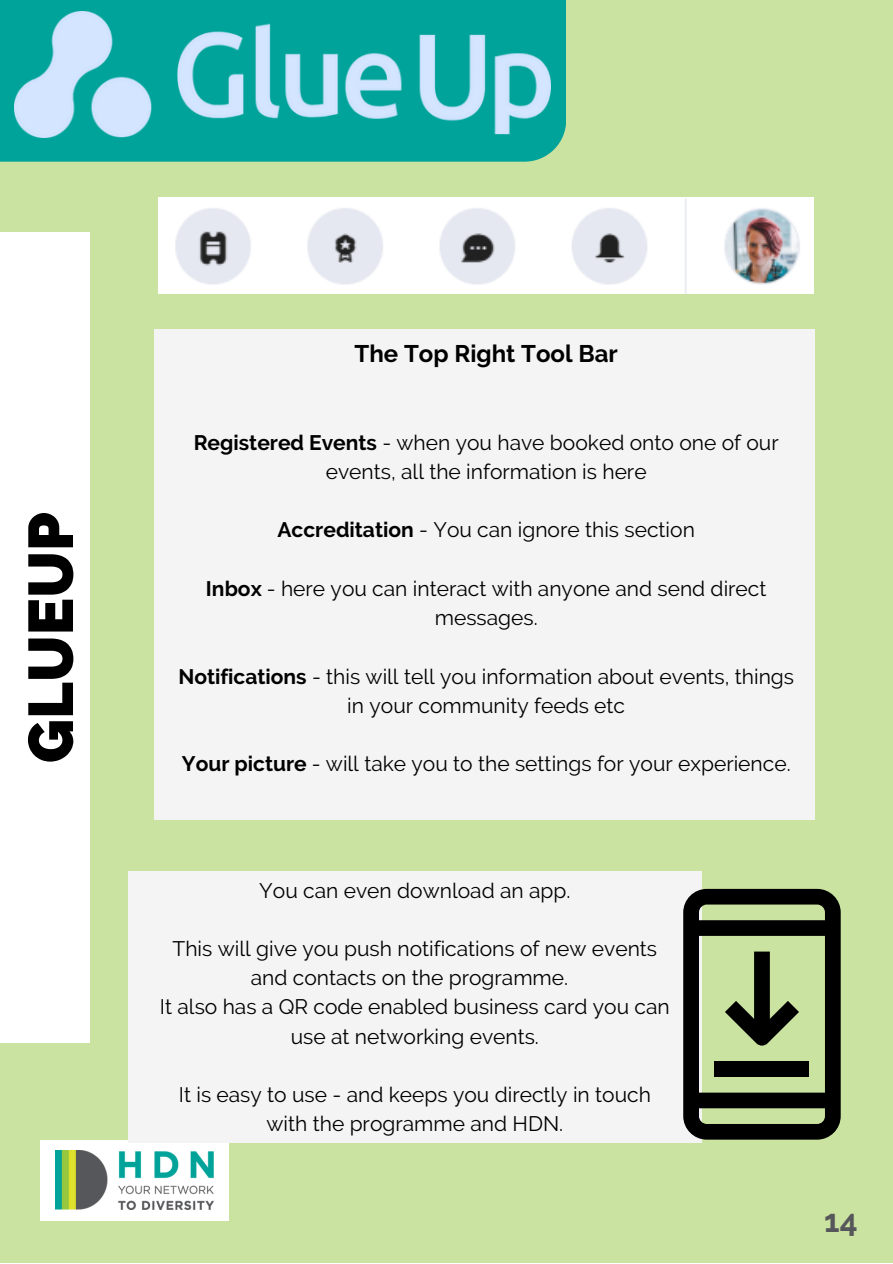
<style>
.page{position:relative;width:893px;height:1264px;background:#fff}
.page>*{position:absolute;margin:0;border:0;box-sizing:border-box;transform-origin:0 0}
.t1{font:800 63px "Raleway";color:#000}
.t2{font:700 31.5px "Raleway";color:#56575a}
.t3{font:700 24px "Raleway";color:#000}
.t4{font:21px/29.2px "Raleway";color:#000;text-align:center}
.s1{font-weight:700}
</style>
<div class="page">
<div style="left:0;top:0;width:892px;height:1262px;background:#cae3a0"></div>
<div style="left:0;top:233px;width:89px;height:809px;background:#fff"></div>
<div style="left:40px;top:1139px;width:188px;height:81px;background:#fff"></div>
<img style="left:55px;top:1150px;width:159px;height:59px">
<div style="left:0;top:0;width:565px;height:161px;background:#00a399"></div>
<img style="left:15px;top:12px;width:535px;height:126px">
<div style="left:154px;top:329px;width:660px;height:491px;background:#f4f4f4"></div>
<img style="left:158px;top:197px;width:655px;height:96px">
<div style="left:128px;top:871px;width:573px;height:272px;background:#f4f4f4"></div>
<svg style="left:683px;top:888px;width:157px;height:251px"></svg>
<div style="left:714px;top:1061px;width:95px;height:15px;background:#000"></div>
<p class="t1" style="left:14px;top:763px;width:252px;rotate:-90deg">GLUEUP</p>
<p class="t3" style="left:354px;top:339px;width:265px">The Top Right Tool Bar</p>
<p class="t4" style="left:194px;top:427px;width:586px"><span class="s1">Registered Events</span> - when you have booked onto one of our events, all the information is here</p>
<p class="t4" style="left:277px;top:515px;width:419px"><span class="s1">Accreditation</span> - You can ignore this section</p>
<p class="t4" style="left:206px;top:573px;width:562px"><span class="s1">Inbox</span> - here you can interact with anyone and send direct messages.</p>
<p class="t4" style="left:178px;top:661px;width:617px"><span class="s1">Notifications</span> - this will tell you information about events, things in your community feeds etc</p>
<p class="t4" style="left:182px;top:749px;width:610px"><span class="s1">Your picture</span> - will take you to the settings for your experience.</p>
<p class="t4" style="left:259px;top:875px;width:312px">You can even download an app.</p>
<p class="t4" style="left:172px;top:933px;width:486px">This will give you push notifications of new events and contacts on the programme.</p>
<p class="t4" style="left:160px;top:992px;width:511px">It also has a QR code enabled business card you can use at networking events.</p>
<p class="t4" style="left:179px;top:1080px;width:473px">It is easy to use - and keeps you directly in touch with the programme and HDN.</p>
<p class="t2" style="left:824px;top:1202px;width:35px">14</p>
</div>
